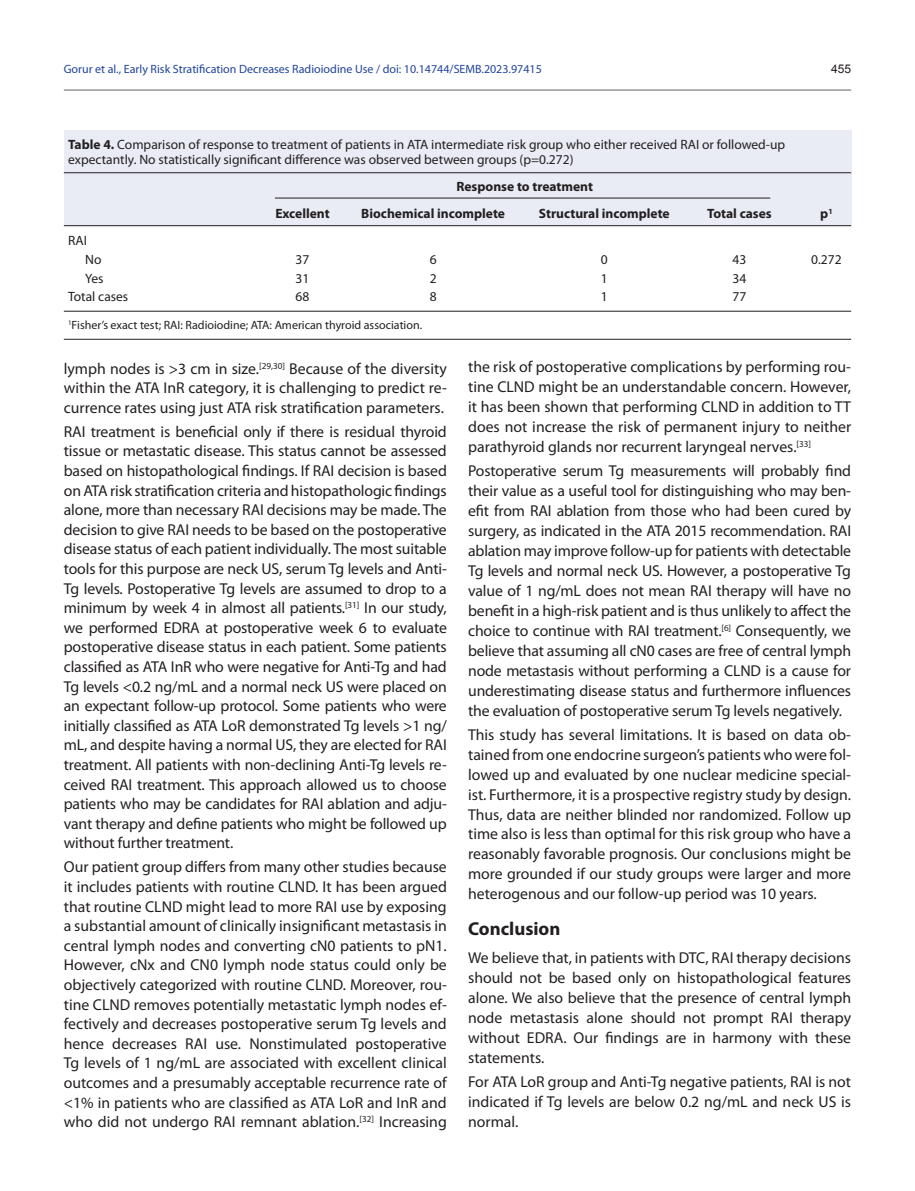
<style>
.page{position:relative;width:915px;height:1191px;background:#fff}
.page>*{position:absolute;margin:0;border:0;box-sizing:border-box;transform-origin:0 0}
.altbaslik{font:700 18.75px "Myriad Pro";color:#231f20}
.ana_metin_bosluksuz{font:15.75px/19.6px "Myriad Pro";color:#231f20;text-align:justify}
.tablo_satiri{font:13.5px/14.4px "Myriad Pro";color:#231f20}
.tablo_satiri-2{font:700 13.5px "Myriad Pro";color:#231f20}
.t1{font:12px "Myriad Pro";color:#21449b}
.tablo_satiri-3{font:12px "Myriad Pro";color:#231f20}
.t2{font:12px "Arial";color:#231f20}
.s1{font-weight:700}
</style>
<div class="page">
<hr style="left:64px;top:89px;width:786px;height:2px;background:#939598">
<div style="left:64px;top:131px;width:786px;height:95px;background:#e9ecf5"></div>
<hr style="left:64px;top:172px;width:786px;height:1px;background:#231f20">
<hr style="left:64px;top:311px;width:786px;height:1px;background:#231f20">
<hr style="left:64px;top:339px;width:786px;height:1px;background:#231f20">
<hr style="left:275px;top:198px;width:495px;height:1px;background:#231f20">
<hr style="left:64px;top:225px;width:786px;height:1px;background:#231f20">
<p class="t1" style="left:64px;top:61px;width:479px">Gorur et al., Early Risk Stratification Decreases Radioiodine Use / doi: 10.14744/SEMB.2023.97415</p>
<p class="t2" style="left:830px;top:60px;width:22px">455</p>
<p class="tablo_satiri" style="left:68px;top:137px;width:718px"><span class="s1">Table 4.</span> Comparison of response to treatment of patients in ATA intermediate risk group who either received RAI or followed-up expectantly. No statistically significant difference was observed between groups (p=0.272)</p>
<p class="tablo_satiri-2" style="left:456px;top:177px;width:138px">Response to treatment</p>
<p class="tablo_satiri-2" style="left:275px;top:205px;width:56px">Excellent</p>
<p class="tablo_satiri-2" style="left:361px;top:205px;width:145px">Biochemical incomplete</p>
<p class="tablo_satiri-2" style="left:538px;top:205px;width:132px">Structural incomplete</p>
<p class="tablo_satiri-2" style="left:706px;top:205px;width:66px">Total cases</p>
<p class="tablo_satiri-2" style="left:820px;top:205px;width:14px">p<sup>1</sup></p>
<p class="tablo_satiri" style="left:68px;top:233px;width:20px">RAI</p>
<p class="tablo_satiri" style="left:85px;top:252px;width:18px">No</p>
<p class="tablo_satiri" style="left:295px;top:252px;width:15px">37</p>
<p class="tablo_satiri" style="left:429px;top:252px;width:8px">6</p>
<p class="tablo_satiri" style="left:600px;top:252px;width:8px">0</p>
<p class="tablo_satiri" style="left:732px;top:252px;width:15px">43</p>
<p class="tablo_satiri" style="left:811px;top:252px;width:32px">0.272</p>
<p class="tablo_satiri" style="left:85px;top:271px;width:20px">Yes</p>
<p class="tablo_satiri" style="left:295px;top:271px;width:15px">31</p>
<p class="tablo_satiri" style="left:429px;top:271px;width:8px">2</p>
<p class="tablo_satiri" style="left:600px;top:271px;width:8px">1</p>
<p class="tablo_satiri" style="left:732px;top:271px;width:15px">34</p>
<p class="tablo_satiri" style="left:68px;top:289px;width:62px">Total cases</p>
<p class="tablo_satiri" style="left:295px;top:289px;width:15px">68</p>
<p class="tablo_satiri" style="left:429px;top:289px;width:8px">8</p>
<p class="tablo_satiri" style="left:600px;top:289px;width:8px">1</p>
<p class="tablo_satiri" style="left:732px;top:289px;width:15px">77</p>
<p class="tablo_satiri-3" style="left:68px;top:317px;width:355px"><sup>1</sup>Fisher’s exact test; RAI: Radioiodine; ATA: American thyroid association.</p>
<p class="ana_metin_bosluksuz" style="left:64px;top:358px;width:384px">lymph nodes is &gt;3 cm in size.<sup>[29,30]</sup> Because of the diversity within the ATA InR category, it is challenging to predict re&shy;currence rates using just ATA risk stratification parameters.</p>
<p class="ana_metin_bosluksuz" style="left:64px;top:421px;width:384px">RAI treatment is beneficial only if there is residual thyroid tissue or metastatic disease. This status cannot be assessed based on histopathological findings. If RAI decision is based on ATA risk stratification criteria and histopathologic findings alone, more than necessary RAI decisions may be made. The decision to give RAI needs to be based on the postoperative disease status of each patient individually. The most suitable tools for this purpose are neck US, serum Tg levels and Anti-Tg levels. Postoperative Tg levels are assumed to drop to a minimum by week 4 in almost all patients.<sup>[31]</sup> In our study, we performed EDRA at postoperative week 6 to evaluate postoperative disease status in each patient. Some patients classified as ATA InR who were negative for Anti-Tg and had Tg levels &lt;0.2 ng/mL and a normal neck US were placed on an expectant follow-up protocol. Some patients who were initially classified as ATA LoR demonstrated Tg levels &gt;1 ng/ mL, and despite having a normal US, they are elected for RAI treatment. All patients with non-declining Anti-Tg levels re&shy;ceived RAI treatment. This approach allowed us to choose patients who may be candidates for RAI ablation and adju&shy;vant therapy and define patients who might be followed up without further treatment.</p>
<p class="ana_metin_bosluksuz" style="left:64px;top:857px;width:384px">Our patient group differs from many other studies because it includes patients with routine CLND. It has been argued that routine CLND might lead to more RAI use by exposing a substantial amount of clinically insignificant metastasis in central lymph nodes and converting cN0 patients to pN1.<br>However, cNx and CN0 lymph node status could only be objectively categorized with routine CLND. Moreover, rou&shy;tine CLND removes potentially metastatic lymph nodes ef&shy;fectively and decreases postoperative serum Tg levels and hence decreases RAI use. Nonstimulated postoperative Tg levels of 1 ng/mL are associated with excellent clinical outcomes and a presumably acceptable recurrence rate of &lt;1% in patients who are classified as ATA LoR and InR and who did not undergo RAI remnant ablation.<sup>[32]</sup> Increasing</p>
<p class="ana_metin_bosluksuz" style="left:468px;top:357px;width:384px">the risk of postoperative complications by performing rou&shy;tine CLND might be an understandable concern. However, it has been shown that performing CLND in addition to TT does not increase the risk of permanent injury to neither parathyroid glands nor recurrent laryngeal nerves.<sup>[33]</sup></p>
<p class="ana_metin_bosluksuz" style="left:468px;top:461px;width:384px">Postoperative serum Tg measurements will probably find their value as a useful tool for distinguishing who may ben&shy;efit from RAI ablation from those who had been cured by surgery, as indicated in the ATA 2015 recommendation. RAI ablation may improve follow-up for patients with detectable Tg levels and normal neck US. However, a postoperative Tg value of 1 ng/mL does not mean RAI therapy will have no benefit in a high-risk patient and is thus unlikely to affect the choice to continue with RAI treatment.<sup>[6]</sup> Consequently, we believe that assuming all cN0 cases are free of central lymph node metastasis without performing a CLND is a cause for underestimating disease status and furthermore influences the evaluation of postoperative serum Tg levels negatively.</p>
<p class="ana_metin_bosluksuz" style="left:468px;top:724px;width:384px">This study has several limitations. It is based on data ob&shy;tained from one endocrine surgeon’s patients who were fol&shy;lowed up and evaluated by one nuclear medicine special&shy;ist. Furthermore, it is a prospective registry study by design.<br>Thus, data are neither blinded nor randomized. Follow up time also is less than optimal for this risk group who have a reasonably favorable prognosis. Our conclusions might be more grounded if our study groups were larger and more heterogenous and our follow-up period was 10 years.</p>
<p class="altbaslik" style="left:468px;top:916px;width:94px">Conclusion</p>
<p class="ana_metin_bosluksuz" style="left:468px;top:948px;width:384px">We believe that, in patients with DTC, RAI therapy decisions should not be based only on histopathological features alone. We also believe that the presence of central lymph node metastasis alone should not prompt RAI therapy without EDRA. Our findings are in harmony with these statements.</p>
<p class="ana_metin_bosluksuz" style="left:468px;top:1071px;width:384px">For ATA LoR group and Anti-Tg negative patients, RAI is not indicated if Tg levels are below 0.2 ng/mL and neck US is normal.</p>
</div>
